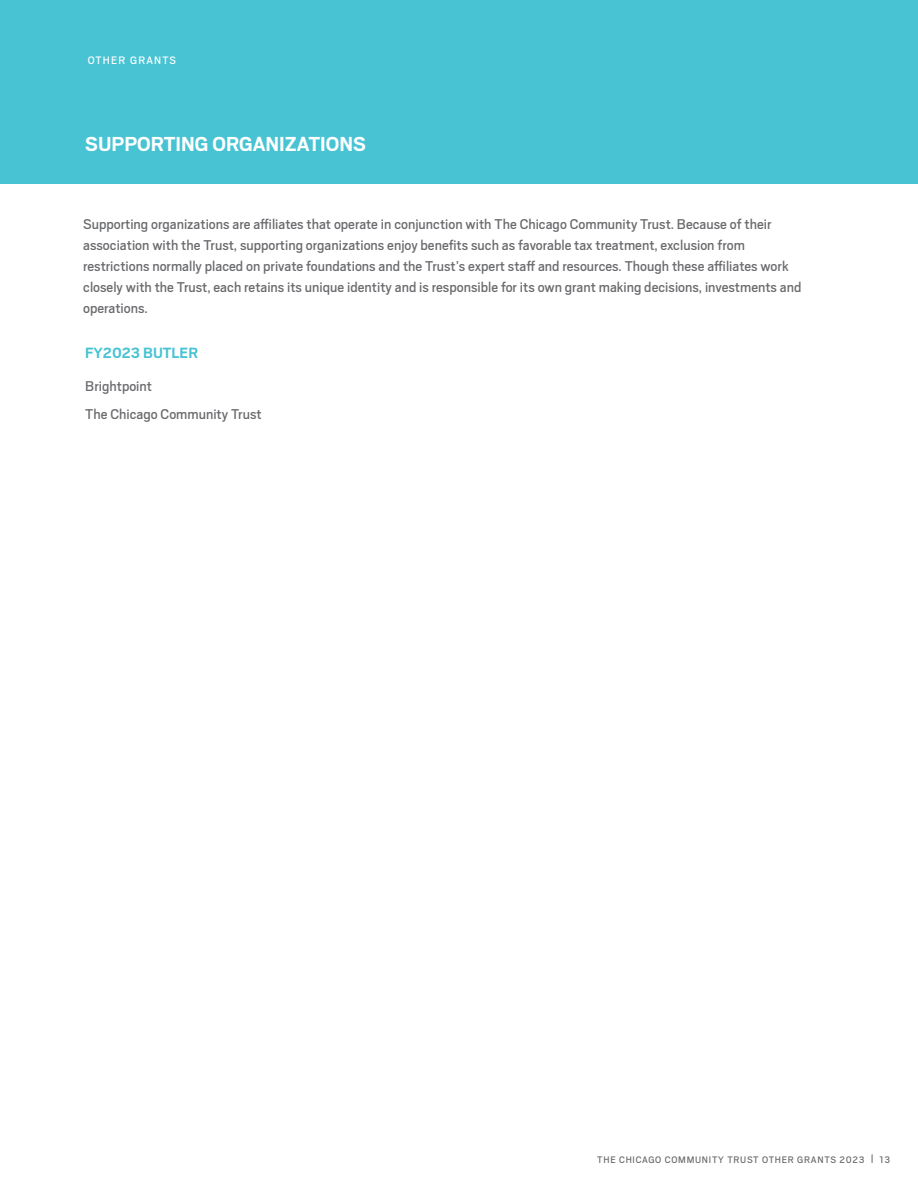
<style>
.page{position:relative;width:918px;height:1188px;background:#fff}
.page>*{position:absolute;margin:0;border:0;box-sizing:border-box;transform-origin:0 0}
.t1{font:700 22.5px "Scout";color:#fff}
.t2{font:700 16.5px "Scout";color:#47c3d3}
.t3{font:15.75px/21px "Scout";color:#696a6d}
.t4{font:12px "Scout";letter-spacing:.1em;color:#fff}
.t5{font:10.5px "Scout";letter-spacing:.07em;color:#696a6d}
</style>
<div class="page">
<div style="left:0;top:0;width:918px;height:183px;background:#47c3d3"></div>
<p class="t4" style="left:88px;top:52px;width:90px">OTHER GRANTS</p>
<h1 class="t1" style="left:85px;top:130px;width:282px">SUPPORTING ORGANIZATIONS</h1>
<p class="t3" style="left:83px;top:212px;width:720px">Supporting organizations are affiliates that operate in conjunction with The Chicago Community Trust. Because of their association with the Trust, supporting organizations enjoy benefits such as favorable tax treatment, exclusion from restrictions normally placed on private foundations and the Trust’s expert staff and resources. Though these affiliates work closely with the Trust, each retains its unique identity and is responsible for its own grant making decisions, investments and operations.</p>
<p class="t2" style="left:85px;top:342px;width:114px">FY2023 BUTLER</p>
<p class="t3" style="left:85px;top:372px;width:178px;line-height:27.8px">Brightpoint<br>The Chicago Community Trust</p>
<p class="t5" style="left:597px;top:1153px;width:294px">THE CHICAGO COMMUNITY TRUST OTHER GRANTS 2023 | 13</p>
</div>
